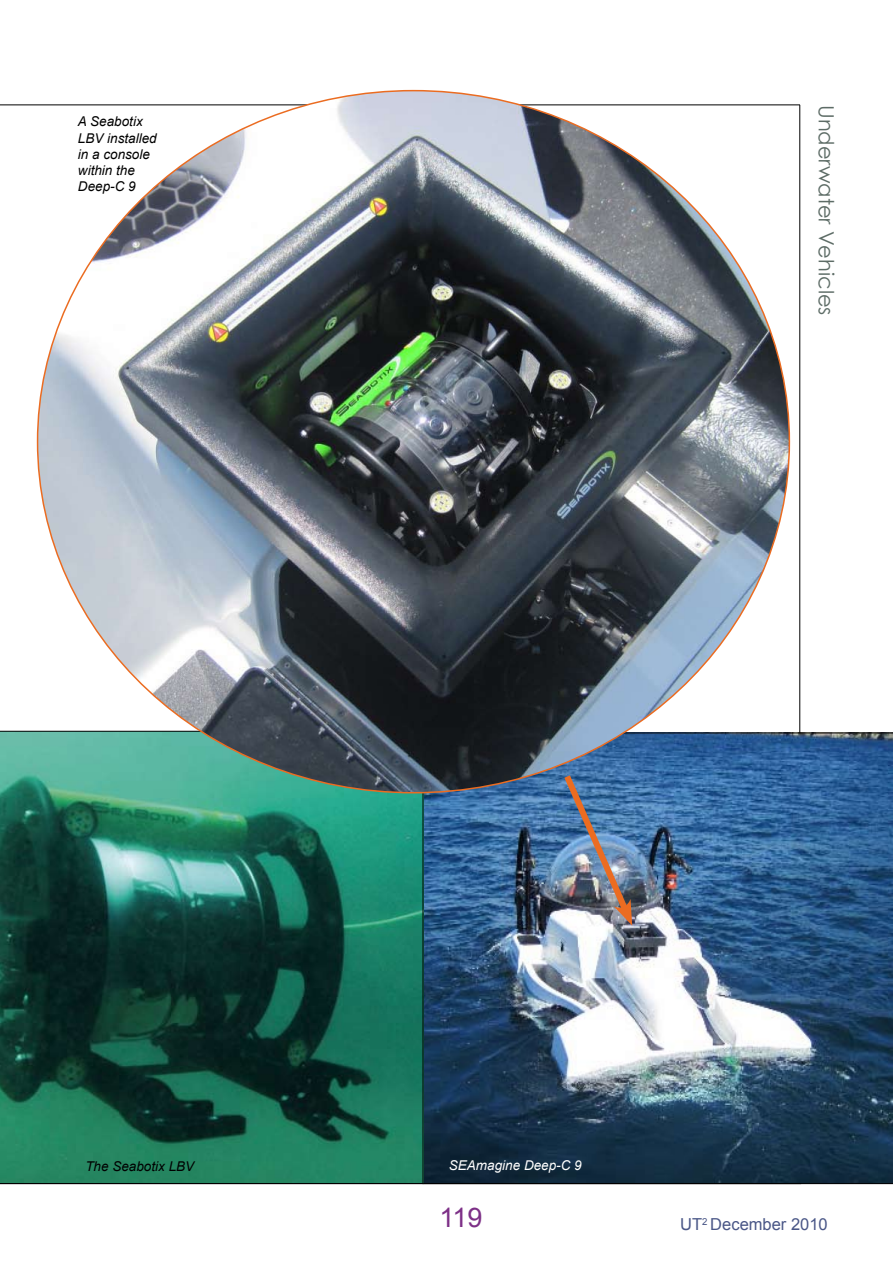
<style>
.page{position:relative;width:893px;height:1263px;background:#fff}
.page>*{position:absolute;margin:0;border:0;box-sizing:border-box;transform-origin:0 0}
.t1{font:27px "Arial";color:#7d3087}
.t2{font:21px "Century Gothic";color:#5d6c66}
.t3{font:16.5px "Arial";color:#4a5787}
.t4{font:italic 13.5px/16.2px "Arial";color:#000}
.t5{font:italic 13.5px "Arial";color:#fff}
</style>
<div class="page">
<hr style="left:0;top:105px;width:800px;height:1px;background:#000">
<img style="left:423px;top:733px;width:470px;height:451px">
<svg style="left:0;top:731px;width:423px;height:452px;background:#1f6554"></svg>
<img style="left:38px;top:91px;width:751px;height:702px;border-radius:50%">
<img style="left:559px;top:769px;width:75px;height:157px">
<hr style="left:799px;top:105px;width:1px;height:628px;background:#000">
<hr style="left:0;top:1183px;width:801px;height:1px;background:#000">
<p class="t4" style="left:78px;top:114px;width:80px">A Seabotix<br>LBV installed in a console within the<br>Deep-C 9</p>
<h2 class="t2" style="left:841px;top:105px;width:212px;rotate:90deg">Underwater Vehicles</h2>
<p class="t4" style="left:85px;top:1158px;width:110px">The Seabotix LBV</p>
<p class="t5" style="left:449px;top:1156px;width:134px">SEAmagine Deep-C 9</p>
<h1 class="t1" style="left:439px;top:1200px;width:45px">119</h1>
<p class="t3" style="left:680px;top:1213px;width:149px">UT<sup>2</sup> December 2010</p>
</div>
